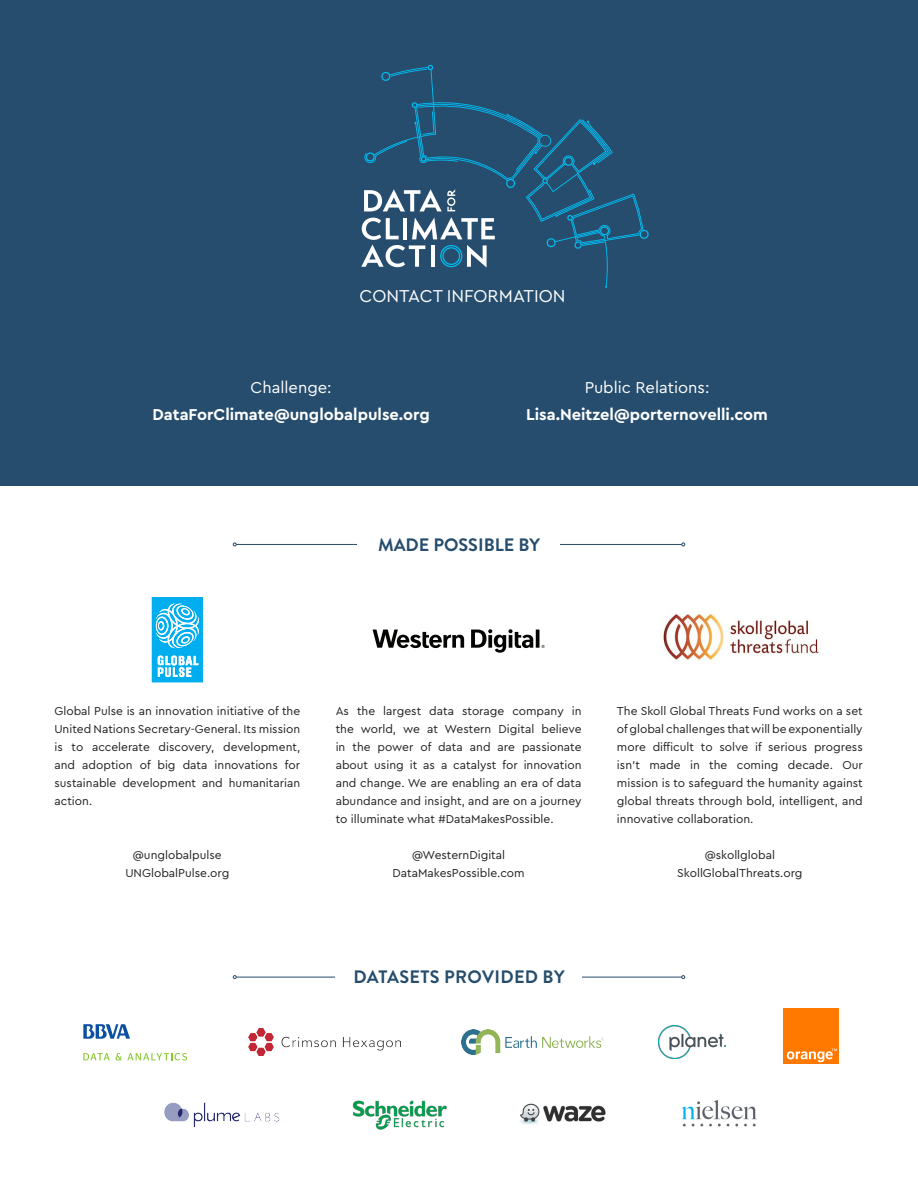
<style>
.page{position:relative;width:918px;height:1188px;background:#fff}
.page>*{position:absolute;margin:0;border:0;box-sizing:border-box;transform-origin:0 0}
.t1{font:700 18px "Brandon Grotesque";letter-spacing:.005em;color:#264d6d}
.t2{font:18px "Cera PRO";color:#fff}
.t3{font:700 16.5px "Cera PRO";color:#fff}
.t4{font:16.5px "Cera PRO";color:#fff}
.t5{font:12px/18px "Cera PRO";color:#231f20;text-align:justify}
</style>
<div class="page">
<div style="left:0;top:0;width:918px;height:486px;background:#264d6d"></div>
<hr style="left:236px;top:544px;width:446px;height:1px;background:#264d6d">
<div style="left:358px;top:501px;width:202px;height:87px;background:#fff"></div>
<hr style="left:236px;top:977px;width:446px;height:1px;background:#264d6d">
<svg style="left:233px;top:975px;width:4px;height:4px"></svg>
<svg style="left:681px;top:975px;width:4px;height:4px"></svg>
<div style="left:336px;top:934px;width:246px;height:86px;background:#fff"></div>
<svg style="left:361px;top:65px;width:288px;height:223px"></svg>
<svg style="left:152px;top:597px;width:51px;height:85px;background:#44c3f3"></svg>
<img style="left:663px;top:614px;width:156px;height:47px">
<svg style="left:83px;top:1053px;width:27px;height:7px"></svg>
<svg style="left:116px;top:1053px;width:71px;height:7px"></svg>
<svg style="left:83px;top:1024px;width:47px;height:15px"></svg>
<img style="left:248px;top:1029px;width:153px;height:27px">
<img style="left:461px;top:1030px;width:142px;height:25px">
<div style="left:784px;top:1009px;width:55px;height:55px;background:#ff7800"></div>
<svg style="left:787px;top:1049px;width:50px;height:13px"></svg>
<img style="left:658px;top:1026px;width:67px;height:33px">
<img style="left:164px;top:1102px;width:116px;height:25px">
<img style="left:352px;top:1101px;width:95px;height:29px">
<img style="left:520px;top:1103px;width:86px;height:21px">
<img style="left:682px;top:1100px;width:75px;height:27px">
<svg style="left:373px;top:630px;width:91px;height:18px"></svg>
<svg style="left:471px;top:629px;width:74px;height:24px"></svg>
<p class="t2" style="left:360px;top:284px;width:207px">CONTACT INFORMATION</p>
<p class="t4" style="left:251px;top:377px;width:83px">Challenge:</p>
<p class="t3" style="left:152px;top:404px;width:279px">DataForClimate@unglobalpulse.org</p>
<p class="t4" style="left:585px;top:377px;width:126px">Public Relations:</p>
<p class="t3" style="left:526px;top:404px;width:243px">Lisa.Neitzel@porternovelli.com</p>
<p class="t1" style="left:378px;top:532px;width:163px">MADE POSSIBLE BY</p>
<p class="t5" style="left:54px;top:701px;width:247px">Global Pulse is an innovation initiative of the United Nations Secretary-General. Its mission is to accelerate discovery, development, and adoption of big data innovations for sustainable development and humanitarian action.</p>
<p class="t5" style="left:133px;top:845px;width:90px">@unglobalpulse</p>
<p class="t5" style="left:125px;top:863px;width:105px">UNGlobalPulse.org</p>
<p class="t5" style="left:336px;top:701px;width:247px">As the largest data storage company in the world, we at Western Digital believe in the power of data and are passionate about using it as a catalyst for innovation and change. We are enabling an era of data abundance and insight, and are on a journey to illuminate what #DataMakesPossible.</p>
<p class="t5" style="left:412px;top:845px;width:95px">@WesternDigital</p>
<p class="t5" style="left:393px;top:863px;width:134px">DataMakesPossible.com</p>
<p class="t5" style="left:617px;top:701px;width:247px">The Skoll Global Threats Fund works on a set of global challenges that will be exponentially more difficult to solve if serious progress isn’t made in the coming decade. Our mission is to safeguard the humanity against global threats through bold, intelligent, and innovative collaboration.</p>
<p class="t5" style="left:705px;top:845px;width:72px">@skollglobal</p>
<p class="t5" style="left:677px;top:863px;width:127px">SkollGlobalThreats.org</p>
<p class="t1" style="left:353px;top:965px;width:213px">DATASETS PROVIDED BY</p>
</div>
